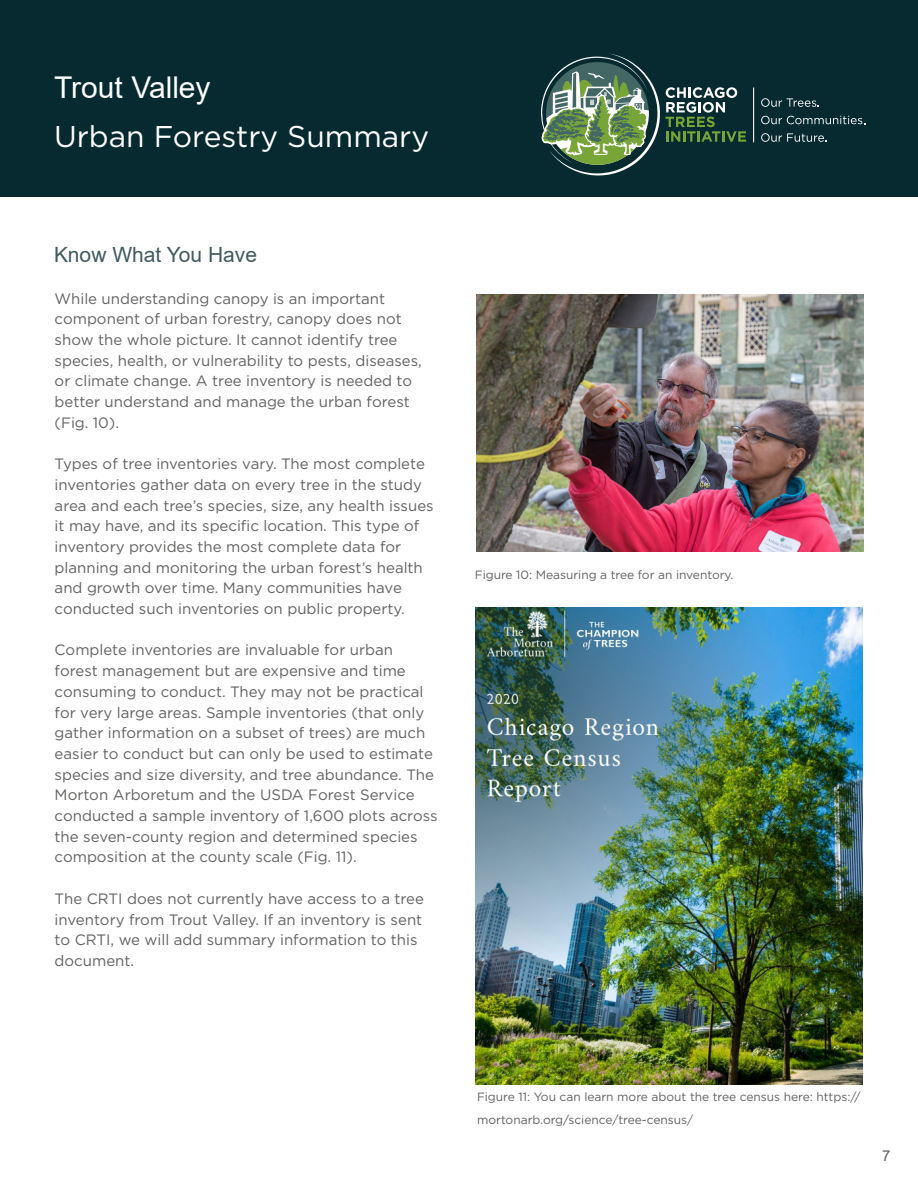
<style>
.page{position:relative;width:918px;height:1188px;background:#fff}
.page>*{position:absolute;margin:0;border:0;box-sizing:border-box;transform-origin:0 0}
.t1{font:30px "Gotham";color:#fff}
.t2{font:30px "Arial";color:#fff}
.t3{font:21px "Arial";color:#42595e}
.t4{font:15px/20.7px "Gotham";color:#626261}
.t5{font:15px "Arial";color:#626261}
.t6{font:12px/22.5px "Gotham";letter-spacing:-.005em;color:#626261}
</style>
<div class="page">
<div style="left:0;top:0;width:918px;height:196px;background:#062a30"></div>
<hr style="left:753px;top:88px;width:1px;height:54px;background:#fff">
<svg style="left:761px;top:98px;width:58px;height:9px"></svg>
<svg style="left:761px;top:116px;width:104px;height:8px"></svg>
<svg style="left:761px;top:133px;width:65px;height:9px"></svg>
<svg style="left:541px;top:54px;width:205px;height:121px"></svg>
<img style="left:477px;top:294px;width:386px;height:258px">
<img style="left:476px;top:608px;width:387px;height:477px">
<h1 class="t2" style="left:54px;top:71px;width:158px">Trout Valley</h1>
<h1 class="t1" style="left:54px;top:123px;width:377px">Urban Forestry Summary</h1>
<h2 class="t3" style="left:54px;top:243px;width:205px">Know What You Have</h2>
<p class="t4" style="left:55px;top:289px;width:369px">While understanding canopy is an important component of urban forestry, canopy does not show the whole picture. It cannot identify tree species, health, or vulnerability to pests, diseases, or climate change. A tree inventory is needed to better understand and manage the urban forest (Fig. 10).</p>
<p class="t4" style="left:55px;top:454px;width:381px">Types of tree inventories vary. The most complete inventories gather data on every tree in the study area and each tree’s species, size, any health issues it may have, and its specific location. This type of inventory provides the most complete data for planning and monitoring the urban forest’s health and growth over time. Many communities have conducted such inventories on public property.</p>
<p class="t4" style="left:55px;top:641px;width:384px">Complete inventories are invaluable for urban forest management but are expensive and time consuming to conduct. They may not be practical for very large areas. Sample inventories (that only gather information on a subset of trees) are much easier to conduct but can only be used to estimate species and size diversity, and tree abundance. The Morton Arboretum and the USDA Forest Service conducted a sample inventory of 1,600 plots across the seven-county region and determined species composition at the county scale (Fig. 11).</p>
<p class="t4" style="left:55px;top:889px;width:371px">The CRTI does not currently have access to a tree inventory from Trout Valley. If an inventory is sent to CRTI, we will add summary information to this document.</p>
<p class="t6" style="left:475px;top:564px;width:260px">Figure 10: Measuring a tree for an inventory.</p>
<p class="t6" style="left:477px;top:1087px;width:385px">Figure 11: You can learn more about the tree census here: https:// mortonarb.org/science/tree-census/</p>
<p class="t5" style="left:882px;top:1147px;width:10px">7</p>
</div>
